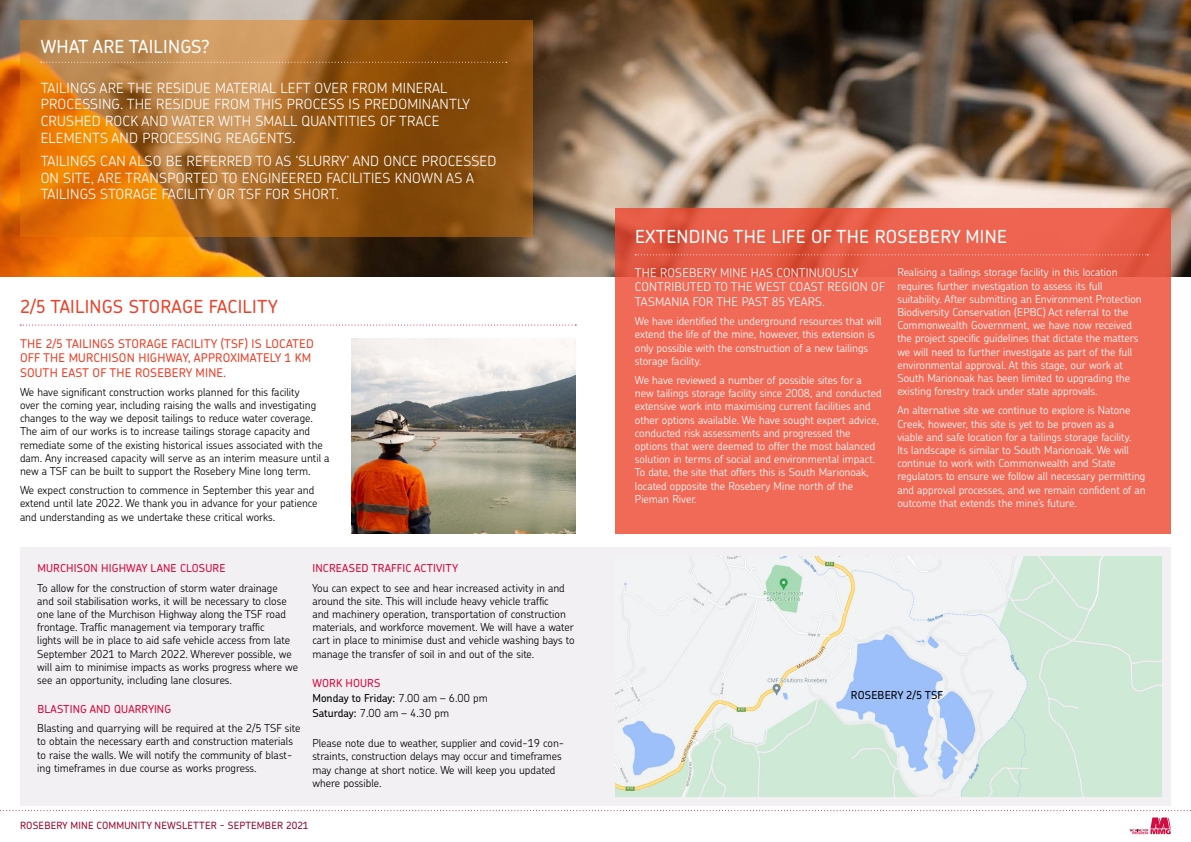
<style>
.page{position:relative;width:1191px;height:842px;background:#fff}
.page>*{position:absolute;margin:0;border:0;box-sizing:border-box;transform-origin:0 0}
.t1{font:500 18px "Chevin Pro";letter-spacing:.015em;color:#fff}
.t2{font:500 18px "Chevin Pro";letter-spacing:.015em;color:#ed422b}
.t3{font:300 14px/16.8px "Chevin Pro";letter-spacing:.015em;color:#fff}
.t4{font:500 12px/14.4px "Chevin Pro";letter-spacing:.015em;color:#ed422b}
.t5{font:300 12px/14.4px "Chevin Pro";letter-spacing:.015em;color:#fff}
.t6{font:300 11px/13.2px "Chevin Pro";color:#000}
.t7{font:300 11px/13.2px "Chevin Pro";color:#fff}
.t8{font:500 11px "Chevin Pro";letter-spacing:.015em;color:#d40a3d}
.t9{font:500 11px "Chevin Pro";color:#000}
.t10{font:500 10px "Chevin Pro";letter-spacing:.015em;color:#99082b}
.s1{font-weight:300}
.s2{font-weight:500}
</style>
<div class="page">
<img style="left:0;top:0;width:1191px;height:276px">
<img style="left:351px;top:339px;width:224px;height:194px">
<div style="left:20px;top:547px;width:1151px;height:259px;background:#f2f0f3"></div>
<svg style="left:20px;top:325px;width:556px;height:1px"></svg>
<svg style="left:1129px;top:817px;width:41px;height:17px"></svg>
<svg style="left:0;top:810px;width:1191px;height:1px"></svg>
<svg style="left:20px;top:20px;width:513px;height:216px;background:#ae6a21"></svg>
<svg style="left:41px;top:62px;width:466px;height:1px"></svg>
<svg style="left:615px;top:208px;width:556px;height:325px;background:#ee6753"></svg>
<svg style="left:635px;top:254px;width:513px;height:1px"></svg>
<img style="left:615px;top:556px;width:546px;height:241px">
<p class="t1" style="left:41px;top:34px;width:171px">WHAT ARE TAILINGS?</p>
<p class="t3" style="left:41px;top:79px;width:431px">TAILINGS ARE THE RESIDUE MATERIAL LEFT OVER FROM MINERAL PROCESSING. THE RESIDUE FROM THIS PROCESS IS PREDOMINANTLY CRUSHED ROCK AND WATER WITH SMALL QUANTITIES OF TRACE ELEMENTS AND PROCESSING REAGENTS.</p>
<p class="t3" style="left:41px;top:152px;width:457px">TAILINGS CAN ALSO BE REFERRED TO AS ‘SLURRY’ AND ONCE PROCESSED<br>ON SITE, ARE TRANSPORTED TO ENGINEERED FACILITIES KNOWN AS A<br>TAILINGS STORAGE FACILITY OR TSF FOR SHORT.</p>
<p class="t2" style="left:20px;top:294px;width:259px">2/5 TAILINGS STORAGE FACILITY</p>
<p class="t4" style="left:20px;top:336px;width:295px">THE 2/5 TAILINGS STORAGE FACILITY (TSF) IS LOCATED<br>OFF THE MURCHISON HIGHWAY, APPROXIMATELY 1 KM<br>SOUTH EAST OF THE ROSEBERY MINE.</p>
<p class="t6" style="left:20px;top:385px;width:311px">We have significant construction works planned for this facility<br>over the coming year, including raising the walls and investigating changes to the way we deposit tailings to reduce water coverage.<br>The aim of our works is to increase tailings storage capacity and remediate some of the existing historical issues associated with the dam. Any increased capacity will serve as an interim measure until a new a TSF can be built to support the Rosebery Mine long term.</p>
<p class="t6" style="left:20px;top:483px;width:299px">We expect construction to commence in September this year and extend until late 2022. We thank you in advance for your patience and understanding as we undertake these critical works.</p>
<p class="t8" style="left:37px;top:561px;width:190px">MURCHISON HIGHWAY LANE CLOSURE</p>
<p class="t6" style="left:37px;top:581px;width:262px">To allow for the construction of storm water drainage<br>and soil stabilisation works, it will be necessary to close one lane of the Murchison Highway along the TSF road frontage. Traffic management via temporary traffic<br>lights will be in place to aid safe vehicle access from late September 2021 to March 2022. Wherever possible, we will aim to minimise impacts as works progress where we see an opportunity, including lane closures.</p>
<p class="t8" style="left:37px;top:702px;width:135px">BLASTING AND QUARRYING</p>
<p class="t6" style="left:37px;top:721px;width:264px">Blasting and quarrying will be required at the 2/5 TSF site to obtain the necessary earth and construction materials to raise the walls. We will notify the community of blast&shy;ing timeframes in due course as works progress.</p>
<p class="t8" style="left:312px;top:561px;width:147px">INCREASED TRAFFIC ACTIVITY</p>
<p class="t6" style="left:312px;top:581px;width:264px">You can expect to see and hear increased activity in and around the site. This will include heavy vehicle traffic<br>and machinery operation, transportation of construction materials, and workforce movement. We will have a water cart in place to minimise dust and vehicle washing bays to manage the transfer of soil in and out of the site.</p>
<p class="t8" style="left:312px;top:675px;width:69px">WORK HOURS</p>
<p class="t9" style="left:312px;top:690px;width:177px">Monday to Friday: <span class="s1">7.00 am – 6.00 pm</span></p>
<p class="t6" style="left:312px;top:706px;width:138px"><span class="s2">Saturday:</span> 7.00 am – 4.30 pm</p>
<p class="t6" style="left:312px;top:736px;width:253px">Please note due to weather, supplier and covid-19 con&shy;straints, construction delays may occur and timeframes may change at short notice. We will keep you updated where possible.</p>
<p class="t10" style="left:20px;top:819px;width:290px">ROSEBERY MINE COMMUNITY NEWSLETTER - SEPTEMBER 2021</p>
<p class="t1" style="left:635px;top:224px;width:373px">EXTENDING THE LIFE OF THE ROSEBERY MINE</p>
<p class="t5" style="left:635px;top:265px;width:251px">THE ROSEBERY MINE HAS CONTINUOUSLY<br>CONTRIBUTED TO THE WEST COAST REGION OF<br>TASMANIA FOR THE PAST 85 YEARS.</p>
<p class="t7" style="left:635px;top:314px;width:248px">We have identified the underground resources that will extend the life of the mine, however, this extension is only possible with the construction of a new tailings storage facility.</p>
<p class="t7" style="left:635px;top:373px;width:248px">We have reviewed a number of possible sites for a new tailings storage facility since 2008, and conducted extensive work into maximising current facilities and other options available. We have sought expert advice, conducted risk assessments and progressed the options that were deemed to offer the most balanced solution in terms of social and environmental impact.<br>To date, the site that offers this is South Marionoak, located opposite the Rosebery Mine north of the Pieman River.</p>
<p class="t7" style="left:897px;top:265px;width:246px">Realising a tailings storage facility in this location requires further investigation to assess its full suitability. After submitting an Environment Protection Biodiversity Conservation (EPBC) Act referral to the Commonwealth Government, we have now received the project specific guidelines that dictate the matters we will need to further investigate as part of the full environmental approval. At this stage, our work at South Marionoak has been limited to upgrading the existing forestry track under state approvals.</p>
<p class="t7" style="left:897px;top:403px;width:250px">An alternative site we continue to explore is Natone Creek, however, this site is yet to be proven as a<br>viable and safe location for a tailings storage facility.<br>Its landscape is similar to South Marionoak. We will continue to work with Commonwealth and State regulators to ensure we follow all necessary permitting and approval processes, and we remain confident of an outcome that extends the mine’s future.</p>
<p class="t9" style="left:851px;top:688px;width:94px">ROSEBERY 2/5 TSF</p>
</div>
